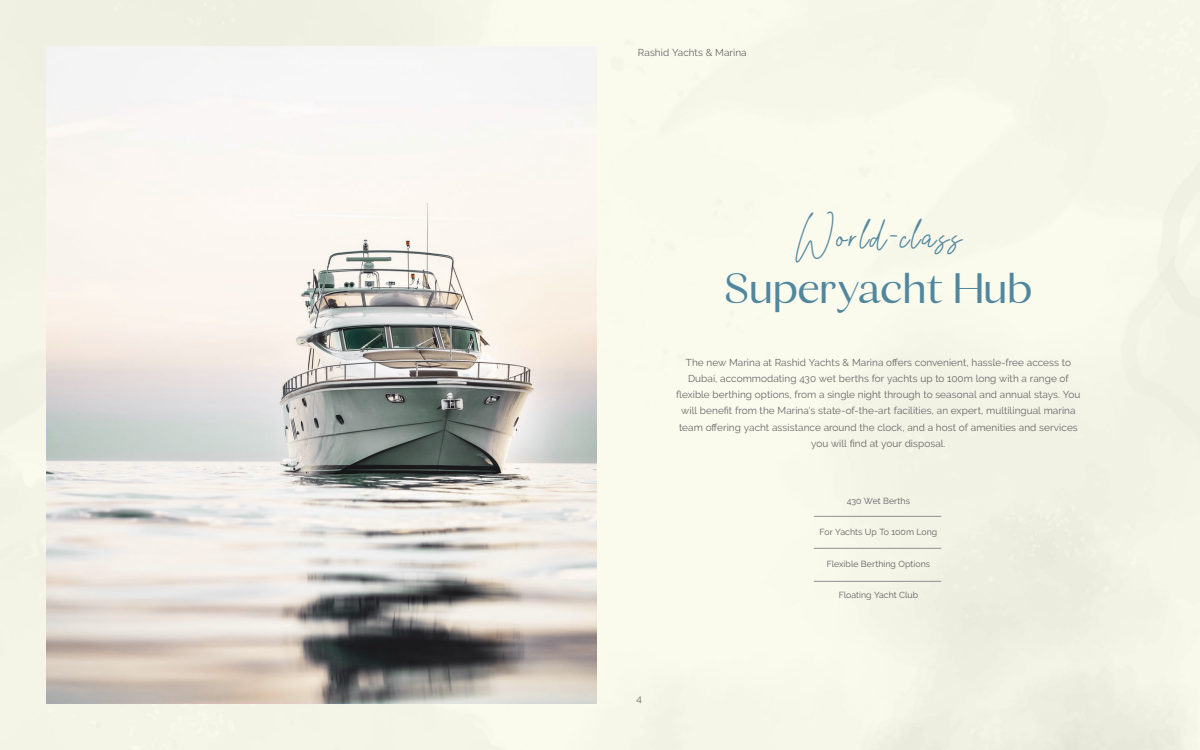
<style>
.page{position:relative;width:1200px;height:750px;background:#f6f6e9}
.page>*{position:absolute;margin:0;border:0;box-sizing:border-box;transform-origin:0 0}
.t1{font:600 46.88px "Calma";letter-spacing:-.025em;color:#51879e}
.t2{font:31.25px "Grayscale Signature";letter-spacing:.075em;color:#52879e}
.t3{font:10px/16.2px "Raleway";letter-spacing:.005em;color:#686868;text-align:center}
.t4{font:8.75px "Raleway";letter-spacing:.005em;color:#5f6062}
</style>
<div class="page">
<svg style="left:47px;top:47px;width:549px;height:656px"></svg>
<hr style="left:814px;top:548px;width:127px;height:1px;background:#8f9091">
<hr style="left:814px;top:516px;width:127px;height:1px;background:#8f9091">
<hr style="left:814px;top:581px;width:127px;height:1px;background:#8f9091">
<p class="t3" style="left:638px;top:45px;width:110px">Rashid Yachts &amp; Marina</p>
<h2 class="t2" style="left:795px;top:217px;width:169px">World-class</h2>
<h1 class="t1" style="left:724px;top:258px;width:311px">Superyacht Hub</h1>
<p class="t3" style="left:676px;top:354px;width:406px">The new Marina at Rashid Yachts &amp; Marina offers convenient, hassle-free access to Dubai, accommodating 430 wet berths for yachts up to 100m long with a range of flexible berthing options, from a single night through to seasonal and annual stays. You will benefit from the Marina s' state-of-the-art facilities, an expert, multilingual marina team offering yacht assistance around the clock, and a host of amenities and services you will find at your disposal.</p>
<p class="t3" style="left:637px;top:691px;width:7px">4</p>
<p class="t4" style="left:847px;top:496px;width:65px">430 Wet Berths</p>
<p class="t4" style="left:820px;top:527px;width:119px">For Yachts Up To 100m Long</p>
<p class="t4" style="left:827px;top:558px;width:105px">Flexible Berthing Options</p>
<p class="t4" style="left:839px;top:590px;width:81px">Floating Yacht Club</p>
</div>
